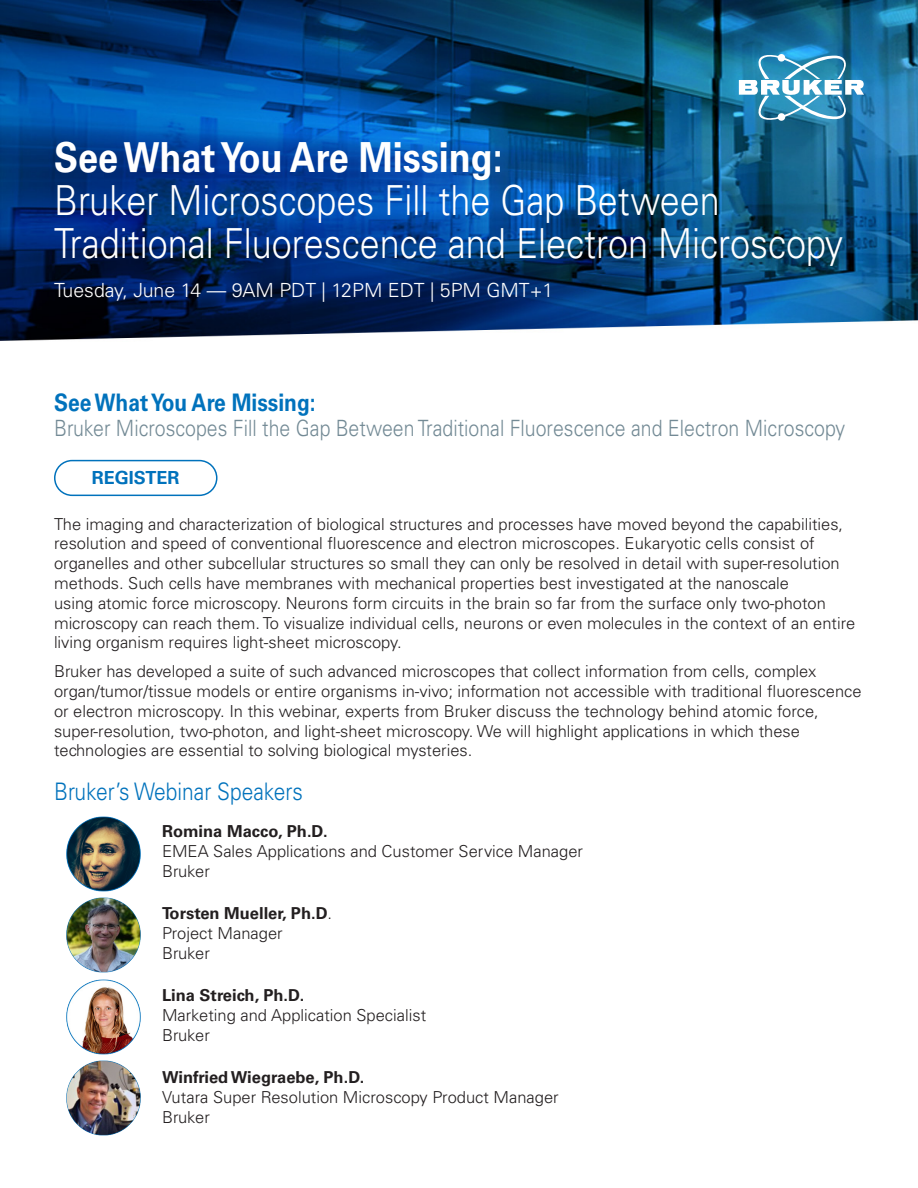
<style>
.page{position:relative;width:918px;height:1188px;background:#fff}
.page>*{position:absolute;margin:0;border:0;box-sizing:border-box;transform-origin:0 0}
.t1{font:300 41.4px/43.2px "Univers LT Std";color:#fff;scale:.87 1}
.t2{font:300 24.15px "Univers LT Std";color:#0072bc;scale:.87 1}
.t3{font:700 24.15px "Univers LT Std";color:#0072bc;scale:.87 1}
.t4{font:300 22.35px "Univers LT Std";color:#738a95;scale:.87 1}
.t5{font:300 19.5px "Univers LT Std";color:#fff}
.t6{font:700 18px "Univers LT Std";color:#0072bc}
.t7{font:300 16.5px/19.8px "Univers LT Std";color:#231f20}
.s1{font-weight:700}
</style>
<div class="page">
<img style="left:0;top:0;width:918px;height:341px">
<svg style="left:739px;top:54px;width:125px;height:67px"></svg>
<div style="left:54px;top:460px;width:164px;height:36px;border:2px solid #0072bc;border-radius:17px"></div>
<img style="left:66px;top:979px;width:75px;height:75px">
<img style="left:66px;top:816px;width:75px;height:75px">
<img style="left:66px;top:898px;width:75px;height:75px">
<img style="left:66px;top:1060px;width:75px;height:75px">
<p class="t1" style="left:54px;top:135px;width:909px"><span class="s1">See What You Are Missing:<br></span>Bruker Microscopes Fill the Gap Between<br>Traditional Fluorescence and Electron Microscopy</p>
<p class="t5" style="left:54px;top:278px;width:501px">Tuesday, June 14 — 9AM PDT | 12PM EDT | 5PM GMT+1</p>
<p class="t3" style="left:54px;top:388px;width:302px">See What You Are Missing:</p>
<p class="t4" style="left:54px;top:415px;width:911px">Bruker Microscopes Fill the Gap Between Traditional Fluorescence and Electron Microscopy</p>
<p class="t6" style="left:92px;top:468px;width:89px">REGISTER</p>
<p class="t7" style="left:54px;top:514px;width:803px">The imaging and characterization of biological structures and processes have moved beyond the capabilities, resolution and speed of conventional fluorescence and electron microscopes. Eukaryotic cells consist of organelles and other subcellular structures so small they can only be resolved in detail with super-resolution methods. Such cells have membranes with mechanical properties best investigated at the nanoscale<br>using atomic force microscopy. Neurons form circuits in the brain so far from the surface only two-photon microscopy can reach them. To visualize individual cells, neurons or even molecules in the context of an entire living organism requires light-sheet microscopy.</p>
<p class="t7" style="left:54px;top:662px;width:809px">Bruker has developed a suite of such advanced microscopes that collect information from cells, complex organ/tumor/tissue models or entire organisms in-vivo; information not accessible with traditional fluorescence or electron microscopy. In this webinar, experts from Bruker discuss the technology behind atomic force, super-resolution, two-photon, and light-sheet microscopy. We will highlight applications in which these technologies are essential to solving biological mysteries.</p>
<p class="t2" style="left:54px;top:777px;width:288px">Bruker’s Webinar Speakers</p>
<p class="t7" style="left:162px;top:822px;width:423px"><span class="s1">Romina Macco, Ph.D.<br></span>EMEA Sales Applications and Customer Service Manager<br>Bruker</p>
<p class="t7" style="left:162px;top:904px;width:172px"><span class="s1">Torsten Mueller, Ph.D</span>.<br>Project Manager<br>Bruker</p>
<p class="t7" style="left:162px;top:986px;width:266px"><span class="s1">Lina Streich, Ph.D.<br></span>Marketing and Application Specialist<br>Bruker</p>
<p class="t7" style="left:162px;top:1067px;width:398px"><span class="s1">Winfried Wiegraebe, Ph.D.<br></span>Vutara Super Resolution Microscopy Product Manager<br>Bruker</p>
</div>
